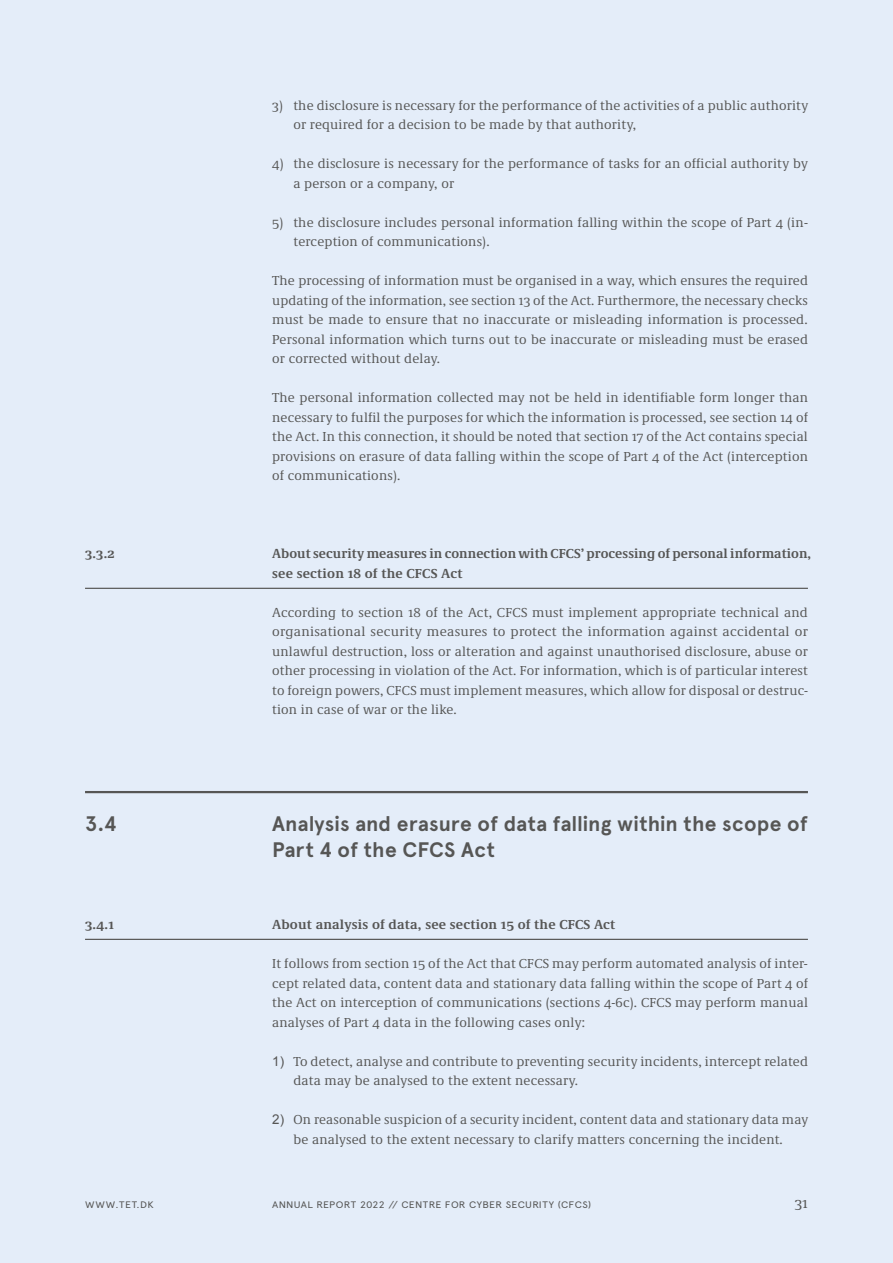
<style>
.page{position:relative;width:893px;height:1263px;background:#e4edf9}
.page>*{position:absolute;margin:0;border:0;box-sizing:border-box;transform-origin:0 0}
.t1{font:21px/25.5px "Apercu Bold 2";letter-spacing:.01em;color:#565655}
.t2{font:15px "Demos Next Pro";color:#565655}
.t3{font:13.5px/19.5px "Demos Next Pro";letter-spacing:.015em;color:#565655}
.t4{font:700 13.5px/19.5px "Demos Next Pro";letter-spacing:.005em;color:#565655}
.t5{font:9.45px "Apercu 6";letter-spacing:.03em;color:#565655;scale:1.11 1}
.s1{font-family:"Arial"}
</style>
<div class="page">
<hr style="left:85px;top:588px;width:723px;height:1px;background:#565655">
<hr style="left:85px;top:791px;width:723px;height:2px;background:#565655">
<hr style="left:85px;top:939px;width:723px;height:1px;background:#565655">
<p class="t3" style="left:293px;top:95px;width:516px;text-indent:-21px">3) the disclosure is necessary for the performance of the activities of a public authority or required for a decision to be made by that authority,</p>
<p class="t3" style="left:293px;top:153px;width:516px;text-indent:-21px">4) the disclosure is necessary for the performance of tasks for an official authority by a person or a company, or</p>
<p class="t3" style="left:293px;top:212px;width:516px;text-indent:-21px">5) the disclosure includes personal information falling within the scope of Part 4 (in&shy;terception of communications).</p>
<p class="t3" style="left:272px;top:270px;width:537px;text-align:justify">The processing of information must be organised in a way, which ensures the required updating of the information, see section 13 of the Act. Furthermore, the necessary checks must be made to ensure that no inaccurate or misleading information is processed.<br>Personal information which turns out to be inaccurate or misleading must be erased or corrected without delay.</p>
<p class="t3" style="left:272px;top:387px;width:537px;text-align:justify">The personal information collected may not be held in identifiable form longer than necessary to fulfil the purposes for which the information is processed, see section 14 of the Act. In this connection, it should be noted that section 17 of the Act contains special provisions on erasure of data falling within the scope of Part 4 of the Act (interception of communications).</p>
<p class="t4" style="left:85px;top:543px;width:31px">3.3.2</p>
<p class="t4" style="left:272px;top:543px;width:540px">About security measures in connection with CFCS’ processing of personal information, see section 18 of the CFCS Act</p>
<p class="t3" style="left:272px;top:602px;width:537px;text-align:justify">According to section 18 of the Act, CFCS must implement appropriate technical and organisational security measures to protect the information against accidental or unlawful destruction, loss or alteration and against unauthorised disclosure, abuse or other processing in violation of the Act. For information, which is of particular interest to foreign powers, CFCS must implement measures, which allow for disposal or destruc&shy;tion in case of war or the like.</p>
<h1 class="t1" style="left:85px;top:811px;width:33px">3.4</h1>
<h1 class="t1" style="left:272px;top:811px;width:537px">Analysis and erasure of data falling within the scope of<br>Part 4 of the CFCS Act</h1>
<p class="t4" style="left:85px;top:914px;width:30px">3.4.1</p>
<p class="t4" style="left:272px;top:914px;width:345px">About analysis of data, see section 15 of the CFCS Act</p>
<p class="t3" style="left:272px;top:953px;width:537px;text-align:justify">It follows from section 15 of the Act that CFCS may perform automated analysis of inter&shy;cept related data, content data and stationary data falling within the scope of Part 4 of the Act on interception of communications (sections 4-6c). CFCS may perform manual analyses of Part 4 data in the following cases only:</p>
<p class="t3" style="left:293px;top:1050px;width:516px;text-indent:-21px"><span class="s1">1)</span> To detect, analyse and contribute to preventing security incidents, intercept related data may be analysed to the extent necessary.</p>
<p class="t3" style="left:272px;top:1109px;width:537px;text-align:center"><span class="s1">2)</span> On reasonable suspicion of a security incident, content data and stationary data may be analysed to the extent necessary to clarify matters concerning the incident.</p>
<p class="t5" style="left:85px;top:1199px;width:63px">WWW.TET.DK</p>
<p class="t5" style="left:272px;top:1199px;width:289px">ANNUAL REPORT 2022 // CENTRE FOR CYBER SECURITY (CFCS)</p>
<p class="t2" style="left:795px;top:1192px;width:15px">31</p>
</div>
